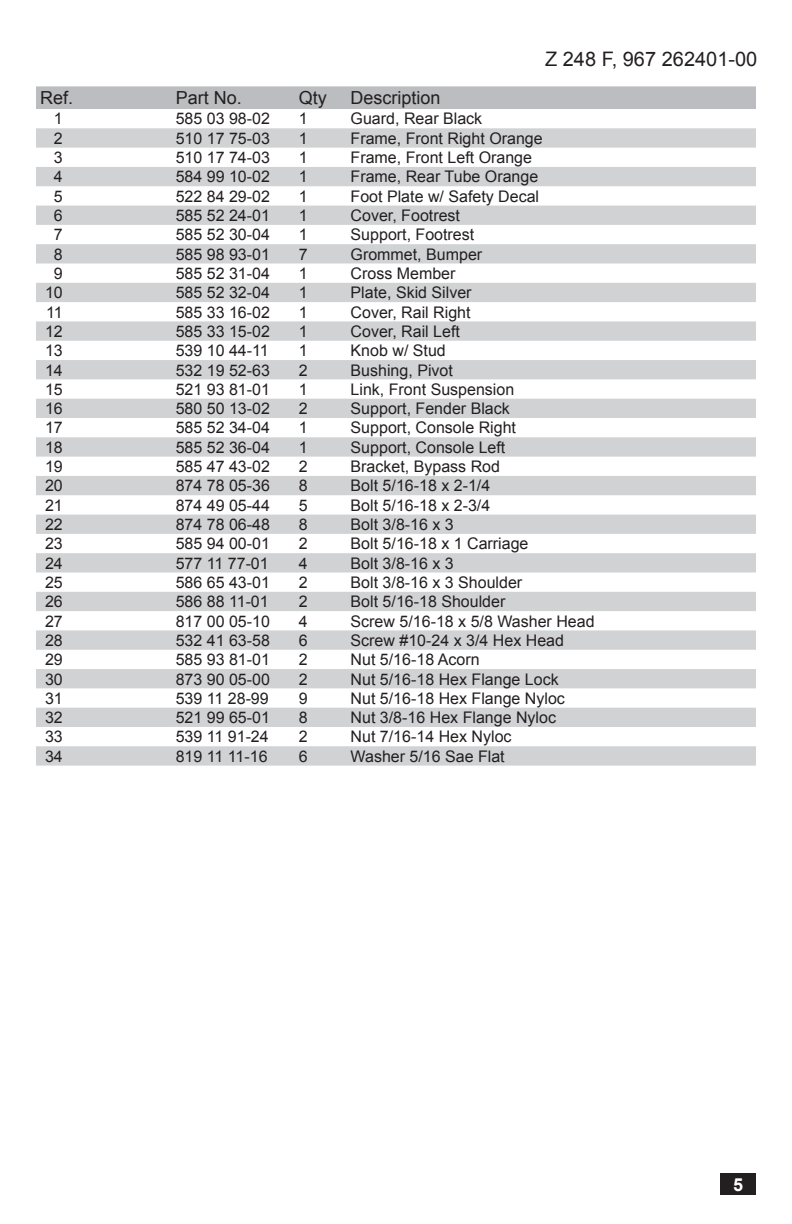
<style>
.page{position:relative;width:792px;height:1224px;background:#fff}
.page>*{position:absolute;margin:0;border:0;box-sizing:border-box;transform-origin:0 0}
.t1{font:20px "Arial";color:#231f20}
.Part_Head{font:18px "Arial";color:#231f20}
.Page_Number{font:700 18px "Arial";color:#fff}
.PARTS{font:16px "Arial";color:#231f20}
</style>
<div class="page">
<div style="left:721px;top:1174px;width:35px;height:21px;background:#231f20"></div>
<div style="left:36px;top:86px;width:720px;height:23px;background:#bcbdc0"></div>
<svg style="left:36px;top:128px;width:720px;height:638px"></svg>
<p class="t1" style="left:545px;top:46px;width:214px">Z 248 F, 967 262401-00</p>
<p class="Part_Head" style="left:40px;top:86px;width:35px">Ref.</p>
<p class="Part_Head" style="left:176px;top:86px;width:68px">Part No.</p>
<p class="Part_Head" style="left:299px;top:86px;width:30px">Qty</p>
<p class="Part_Head" style="left:351px;top:86px;width:92px">Description</p>
<p class="PARTS" style="left:54px;top:108px;width:10px">1</p>
<p class="PARTS" style="left:176px;top:108px;width:96px">585 03 98-02</p>
<p class="PARTS" style="left:299px;top:108px;width:10px">1</p>
<p class="PARTS" style="left:351px;top:108px;width:133px">Guard, Rear Black</p>
<p class="PARTS" style="left:54px;top:128px;width:10px">2</p>
<p class="PARTS" style="left:176px;top:128px;width:96px">510 17 75-03</p>
<p class="PARTS" style="left:299px;top:128px;width:10px">1</p>
<p class="PARTS" style="left:351px;top:128px;width:194px">Frame, Front Right Orange</p>
<p class="PARTS" style="left:54px;top:147px;width:10px">3</p>
<p class="PARTS" style="left:176px;top:147px;width:96px">510 17 74-03</p>
<p class="PARTS" style="left:299px;top:147px;width:10px">1</p>
<p class="PARTS" style="left:351px;top:147px;width:183px">Frame, Front Left Orange</p>
<p class="PARTS" style="left:54px;top:166px;width:10px">4</p>
<p class="PARTS" style="left:176px;top:166px;width:96px">584 99 10-02</p>
<p class="PARTS" style="left:299px;top:166px;width:10px">1</p>
<p class="PARTS" style="left:351px;top:166px;width:189px">Frame, Rear Tube Orange</p>
<p class="PARTS" style="left:54px;top:186px;width:10px">5</p>
<p class="PARTS" style="left:176px;top:186px;width:96px">522 84 29-02</p>
<p class="PARTS" style="left:299px;top:186px;width:10px">1</p>
<p class="PARTS" style="left:351px;top:186px;width:190px">Foot Plate w/ Safety Decal</p>
<p class="PARTS" style="left:54px;top:205px;width:10px">6</p>
<p class="PARTS" style="left:176px;top:205px;width:96px">585 52 24-01</p>
<p class="PARTS" style="left:299px;top:205px;width:10px">1</p>
<p class="PARTS" style="left:351px;top:205px;width:111px">Cover, Footrest</p>
<p class="PARTS" style="left:54px;top:224px;width:10px">7</p>
<p class="PARTS" style="left:176px;top:224px;width:96px">585 52 30-04</p>
<p class="PARTS" style="left:299px;top:224px;width:10px">1</p>
<p class="PARTS" style="left:351px;top:224px;width:125px">Support, Footrest</p>
<p class="PARTS" style="left:54px;top:244px;width:10px">8</p>
<p class="PARTS" style="left:176px;top:244px;width:96px">585 98 93-01</p>
<p class="PARTS" style="left:299px;top:244px;width:10px">7</p>
<p class="PARTS" style="left:351px;top:244px;width:133px">Grommet, Bumper</p>
<p class="PARTS" style="left:54px;top:263px;width:10px">9</p>
<p class="PARTS" style="left:176px;top:263px;width:96px">585 52 31-04</p>
<p class="PARTS" style="left:299px;top:263px;width:10px">1</p>
<p class="PARTS" style="left:351px;top:263px;width:106px">Cross Member</p>
<p class="PARTS" style="left:45px;top:282px;width:19px">10</p>
<p class="PARTS" style="left:176px;top:282px;width:96px">585 52 32-04</p>
<p class="PARTS" style="left:299px;top:282px;width:10px">1</p>
<p class="PARTS" style="left:351px;top:282px;width:122px">Plate, Skid Silver</p>
<p class="PARTS" style="left:46px;top:302px;width:18px">11</p>
<p class="PARTS" style="left:176px;top:302px;width:96px">585 33 16-02</p>
<p class="PARTS" style="left:299px;top:302px;width:10px">1</p>
<p class="PARTS" style="left:351px;top:302px;width:122px">Cover, Rail Right</p>
<p class="PARTS" style="left:45px;top:321px;width:19px">12</p>
<p class="PARTS" style="left:176px;top:321px;width:96px">585 33 15-02</p>
<p class="PARTS" style="left:299px;top:321px;width:10px">1</p>
<p class="PARTS" style="left:351px;top:321px;width:111px">Cover, Rail Left</p>
<p class="PARTS" style="left:45px;top:340px;width:19px">13</p>
<p class="PARTS" style="left:176px;top:340px;width:95px">539 10 44-11</p>
<p class="PARTS" style="left:299px;top:340px;width:10px">1</p>
<p class="PARTS" style="left:351px;top:340px;width:97px">Knob w/ Stud</p>
<p class="PARTS" style="left:45px;top:359px;width:19px">14</p>
<p class="PARTS" style="left:176px;top:359px;width:96px">532 19 52-63</p>
<p class="PARTS" style="left:299px;top:359px;width:10px">2</p>
<p class="PARTS" style="left:351px;top:359px;width:104px">Bushing, Pivot</p>
<p class="PARTS" style="left:45px;top:379px;width:19px">15</p>
<p class="PARTS" style="left:176px;top:379px;width:96px">521 93 81-01</p>
<p class="PARTS" style="left:299px;top:379px;width:10px">1</p>
<p class="PARTS" style="left:351px;top:379px;width:165px">Link, Front Suspension</p>
<p class="PARTS" style="left:45px;top:398px;width:19px">16</p>
<p class="PARTS" style="left:176px;top:398px;width:96px">580 50 13-02</p>
<p class="PARTS" style="left:299px;top:398px;width:10px">2</p>
<p class="PARTS" style="left:351px;top:398px;width:161px">Support, Fender Black</p>
<p class="PARTS" style="left:45px;top:417px;width:19px">17</p>
<p class="PARTS" style="left:176px;top:417px;width:96px">585 52 34-04</p>
<p class="PARTS" style="left:299px;top:417px;width:10px">1</p>
<p class="PARTS" style="left:351px;top:417px;width:167px">Support, Console Right</p>
<p class="PARTS" style="left:45px;top:437px;width:19px">18</p>
<p class="PARTS" style="left:176px;top:437px;width:96px">585 52 36-04</p>
<p class="PARTS" style="left:299px;top:437px;width:10px">1</p>
<p class="PARTS" style="left:351px;top:437px;width:156px">Support, Console Left</p>
<p class="PARTS" style="left:45px;top:456px;width:19px">19</p>
<p class="PARTS" style="left:176px;top:456px;width:96px">585 47 43-02</p>
<p class="PARTS" style="left:299px;top:456px;width:10px">2</p>
<p class="PARTS" style="left:351px;top:456px;width:151px">Bracket, Bypass Rod</p>
<p class="PARTS" style="left:45px;top:475px;width:19px">20</p>
<p class="PARTS" style="left:176px;top:475px;width:96px">874 78 05-36</p>
<p class="PARTS" style="left:299px;top:475px;width:10px">8</p>
<p class="PARTS" style="left:351px;top:475px;width:141px">Bolt 5/16-18 x 2-1/4</p>
<p class="PARTS" style="left:45px;top:495px;width:19px">21</p>
<p class="PARTS" style="left:176px;top:495px;width:96px">874 49 05-44</p>
<p class="PARTS" style="left:299px;top:495px;width:10px">5</p>
<p class="PARTS" style="left:351px;top:495px;width:141px">Bolt 5/16-18 x 2-3/4</p>
<p class="PARTS" style="left:45px;top:514px;width:19px">22</p>
<p class="PARTS" style="left:176px;top:514px;width:96px">874 78 06-48</p>
<p class="PARTS" style="left:299px;top:514px;width:10px">8</p>
<p class="PARTS" style="left:351px;top:514px;width:105px">Bolt 3/8-16 x 3</p>
<p class="PARTS" style="left:45px;top:533px;width:19px">23</p>
<p class="PARTS" style="left:176px;top:533px;width:96px">585 94 00-01</p>
<p class="PARTS" style="left:299px;top:533px;width:10px">2</p>
<p class="PARTS" style="left:351px;top:533px;width:179px">Bolt 5/16-18 x 1 Carriage</p>
<p class="PARTS" style="left:45px;top:553px;width:19px">24</p>
<p class="PARTS" style="left:176px;top:553px;width:95px">577 11 77-01</p>
<p class="PARTS" style="left:299px;top:553px;width:10px">4</p>
<p class="PARTS" style="left:351px;top:553px;width:105px">Bolt 3/8-16 x 3</p>
<p class="PARTS" style="left:45px;top:572px;width:19px">25</p>
<p class="PARTS" style="left:176px;top:572px;width:96px">586 65 43-01</p>
<p class="PARTS" style="left:299px;top:572px;width:10px">2</p>
<p class="PARTS" style="left:351px;top:572px;width:173px">Bolt 3/8-16 x 3 Shoulder</p>
<p class="PARTS" style="left:45px;top:591px;width:19px">26</p>
<p class="PARTS" style="left:176px;top:591px;width:95px">586 88 11-01</p>
<p class="PARTS" style="left:299px;top:591px;width:10px">2</p>
<p class="PARTS" style="left:351px;top:591px;width:156px">Bolt 5/16-18 Shoulder</p>
<p class="PARTS" style="left:45px;top:611px;width:19px">27</p>
<p class="PARTS" style="left:176px;top:611px;width:96px">817 00 05-10</p>
<p class="PARTS" style="left:299px;top:611px;width:10px">4</p>
<p class="PARTS" style="left:351px;top:611px;width:245px">Screw 5/16-18 x 5/8 Washer Head</p>
<p class="PARTS" style="left:45px;top:630px;width:19px">28</p>
<p class="PARTS" style="left:176px;top:630px;width:96px">532 41 63-58</p>
<p class="PARTS" style="left:299px;top:630px;width:10px">6</p>
<p class="PARTS" style="left:351px;top:630px;width:215px">Screw #10-24 x 3/4 Hex Head</p>
<p class="PARTS" style="left:45px;top:649px;width:19px">29</p>
<p class="PARTS" style="left:176px;top:649px;width:96px">585 93 81-01</p>
<p class="PARTS" style="left:299px;top:649px;width:10px">2</p>
<p class="PARTS" style="left:351px;top:649px;width:130px">Nut 5/16-18 Acorn</p>
<p class="PARTS" style="left:45px;top:668px;width:19px">30</p>
<p class="PARTS" style="left:176px;top:668px;width:96px">873 90 05-00</p>
<p class="PARTS" style="left:299px;top:668px;width:10px">2</p>
<p class="PARTS" style="left:351px;top:668px;width:210px">Nut 5/16-18 Hex Flange Lock</p>
<p class="PARTS" style="left:45px;top:688px;width:19px">31</p>
<p class="PARTS" style="left:176px;top:688px;width:95px">539 11 28-99</p>
<p class="PARTS" style="left:299px;top:688px;width:10px">9</p>
<p class="PARTS" style="left:351px;top:688px;width:216px">Nut 5/16-18 Hex Flange Nyloc</p>
<p class="PARTS" style="left:45px;top:707px;width:19px">32</p>
<p class="PARTS" style="left:176px;top:707px;width:96px">521 99 65-01</p>
<p class="PARTS" style="left:299px;top:707px;width:10px">8</p>
<p class="PARTS" style="left:351px;top:707px;width:207px">Nut 3/8-16 Hex Flange Nyloc</p>
<p class="PARTS" style="left:45px;top:726px;width:19px">33</p>
<p class="PARTS" style="left:176px;top:726px;width:95px">539 11 91-24</p>
<p class="PARTS" style="left:299px;top:726px;width:10px">2</p>
<p class="PARTS" style="left:351px;top:726px;width:162px">Nut 7/16-14 Hex Nyloc</p>
<p class="PARTS" style="left:45px;top:746px;width:19px">34</p>
<p class="PARTS" style="left:176px;top:746px;width:93px">819 11 11-16</p>
<p class="PARTS" style="left:299px;top:746px;width:10px">6</p>
<p class="PARTS" style="left:351px;top:746px;width:156px">Washer 5/16 Sae Flat</p>
<p class="Page_Number" style="left:733px;top:1172px;width:12px">5</p>
</div>
